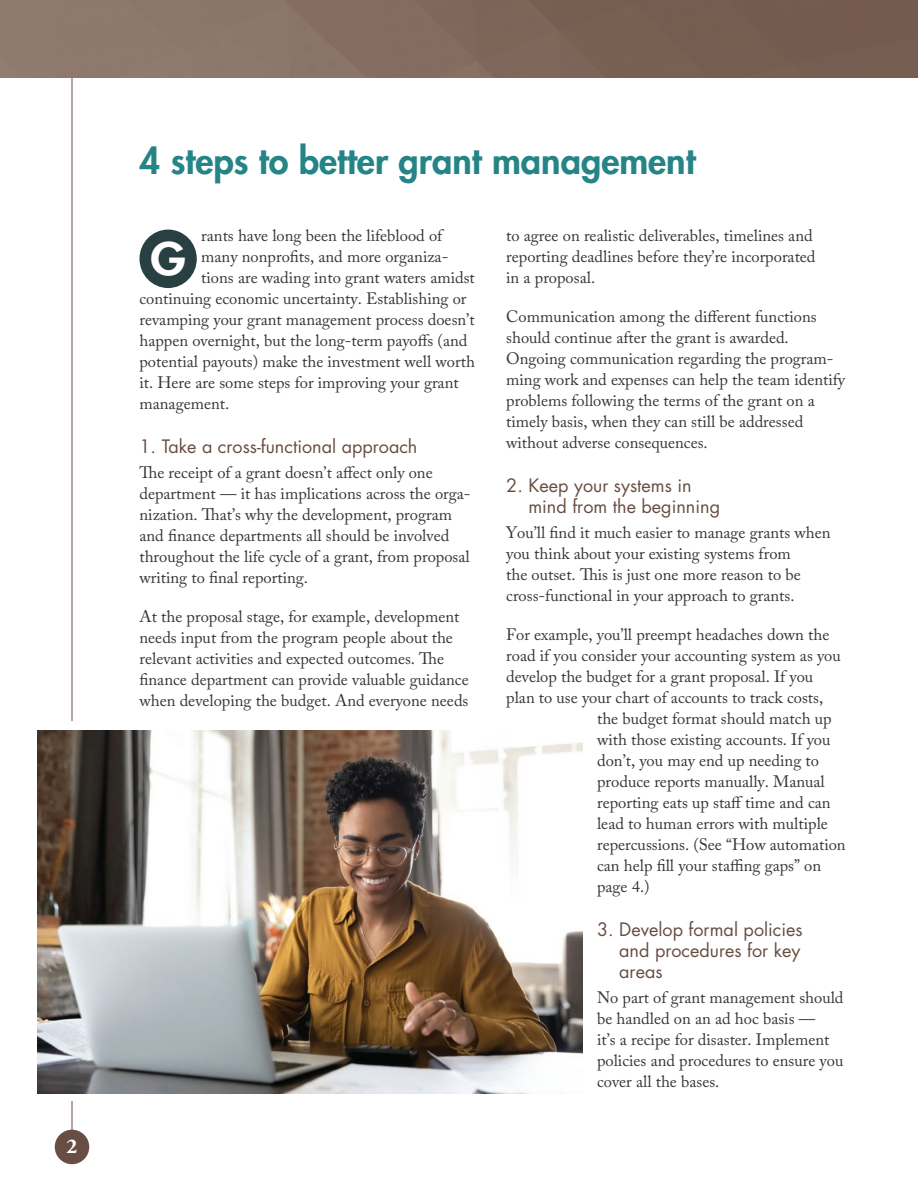
<style>
.page{position:relative;width:918px;height:1188px;background:#fff}
.page>*{position:absolute;margin:0;border:0;box-sizing:border-box;transform-origin:0 0}
.t1{font:800 43.5px "Futura Std";color:#fff;scale:1.1 1}
.t2{font:800 36px "Futura Std";color:#258486}
.t3{font:700 21px "Adobe Garamond Pro";color:#fff}
.t4{font:18px/21px "Futura Std";color:#684e42}
.t5{font:16.5px/21px "Adobe Caslon Pro";color:#363536}
</style>
<div class="page">
<hr style="left:72px;top:78px;width:1px;height:1054px;background:#684e42">
<div style="left:55px;top:1130px;width:34px;height:34px;background:#684e42;border-radius:50%"></div>
<img style="left:0;top:0;width:918px;height:78px">
<div style="left:139px;top:230px;width:58px;height:58px;background:#284042;border-radius:50%"></div>
<div style="left:60px;top:722px;width:22px;height:379px;background:#fff"></div>
<img style="left:37px;top:731px;width:545px;height:363px">
<p class="t3" style="left:67px;top:1134px;width:12px">2</p>
<h2 class="t2" style="left:140px;top:138px;width:558px">4 steps to better grant management</h2>
<p class="t5" style="left:201px;top:225px;width:243px">rants have long been the lifeblood of</p>
<p class="t5" style="left:201px;top:246px;width:249px">many nonprofits, and more organiza-</p>
<p class="t5" style="left:201px;top:267px;width:275px">tions are wading into grant waters amidst</p>
<p class="t5" style="left:140px;top:288px;width:329px">continuing economic uncertainty. Establishing or</p>
<p class="t5" style="left:140px;top:309px;width:337px">revamping your grant management process doesn’t</p>
<p class="t5" style="left:140px;top:330px;width:330px">happen overnight, but the long-term payoffs (and</p>
<p class="t5" style="left:140px;top:351px;width:337px">potential payouts) make the investment well worth</p>
<p class="t5" style="left:140px;top:372px;width:321px">it. Here are some steps for improving your grant</p>
<p class="t5" style="left:140px;top:393px;width:91px">management.</p>
<p class="t4" style="left:140px;top:436px;width:279px">1. Take a cross-functional approach</p>
<p class="t5" style="left:140px;top:462px;width:333px">The receipt of a grant doesn’t affect only one department — it has implications across the orga&shy;nization. That’s why the development, program and finance departments all should be involved throughout the life cycle of a grant, from proposal writing to final reporting.</p>
<p class="t5" style="left:140px;top:606px;width:331px">At the proposal stage, for example, development needs input from the program people about the relevant activities and expected outcomes. The finance department can provide valuable guidance when developing the budget. And everyone needs</p>
<h1 class="t1" style="left:150px;top:232px;width:34px">G</h1>
<p class="t5" style="left:506px;top:225px;width:311px">to agree on realistic deliverables, timelines and reporting deadlines before they’re incorporated in a proposal.</p>
<p class="t5" style="left:506px;top:306px;width:340px">Communication among the different functions should continue after the grant is awarded.<br>Ongoing communication regarding the program&shy;ming work and expenses can help the team identify problems following the terms of the grant on a timely basis, when they can still be addressed without adverse consequences.</p>
<p class="t4" style="left:528px;top:475px;width:193px;text-indent:-22px">2. Keep your systems in mind from the beginning</p>
<p class="t5" style="left:506px;top:522px;width:326px">You’ll find it much easier to manage grants when you think about your existing systems from<br>the outset. This is just one more reason to be cross-functional in your approach to grants.</p>
<p class="t5" style="left:506px;top:624px;width:325px">For example, you’ll preempt headaches down the</p>
<p class="t5" style="left:506px;top:645px;width:336px">road if you consider your accounting system as you</p>
<p class="t5" style="left:506px;top:666px;width:309px">develop the budget for a grant proposal. If you</p>
<p class="t5" style="left:506px;top:687px;width:318px">plan to use your chart of accounts to track costs,</p>
<p class="t5" style="left:597px;top:708px;width:236px">the budget format should match up</p>
<p class="t5" style="left:597px;top:729px;width:235px">with those existing accounts. If you</p>
<p class="t5" style="left:597px;top:750px;width:223px">don’t, you may end up needing to</p>
<p class="t5" style="left:597px;top:771px;width:229px">produce reports manually. Manual</p>
<p class="t5" style="left:597px;top:792px;width:235px">reporting eats up staff time and can</p>
<p class="t5" style="left:597px;top:813px;width:232px">lead to human errors with multiple</p>
<p class="t5" style="left:597px;top:834px;width:250px">repercussions. (See “How automation</p>
<p class="t5" style="left:597px;top:855px;width:226px">can help fill your staffing gaps” on</p>
<p class="t5" style="left:597px;top:876px;width:54px">page 4.)</p>
<p class="t4" style="left:619px;top:919px;width:185px;text-indent:-22px">3. Develop formal policies and procedures for key areas</p>
<p class="t5" style="left:597px;top:987px;width:248px">No part of grant management should be handled on an ad hoc basis —<br>it’s a recipe for disaster. Implement policies and procedures to ensure you cover all the bases.</p>
</div>
